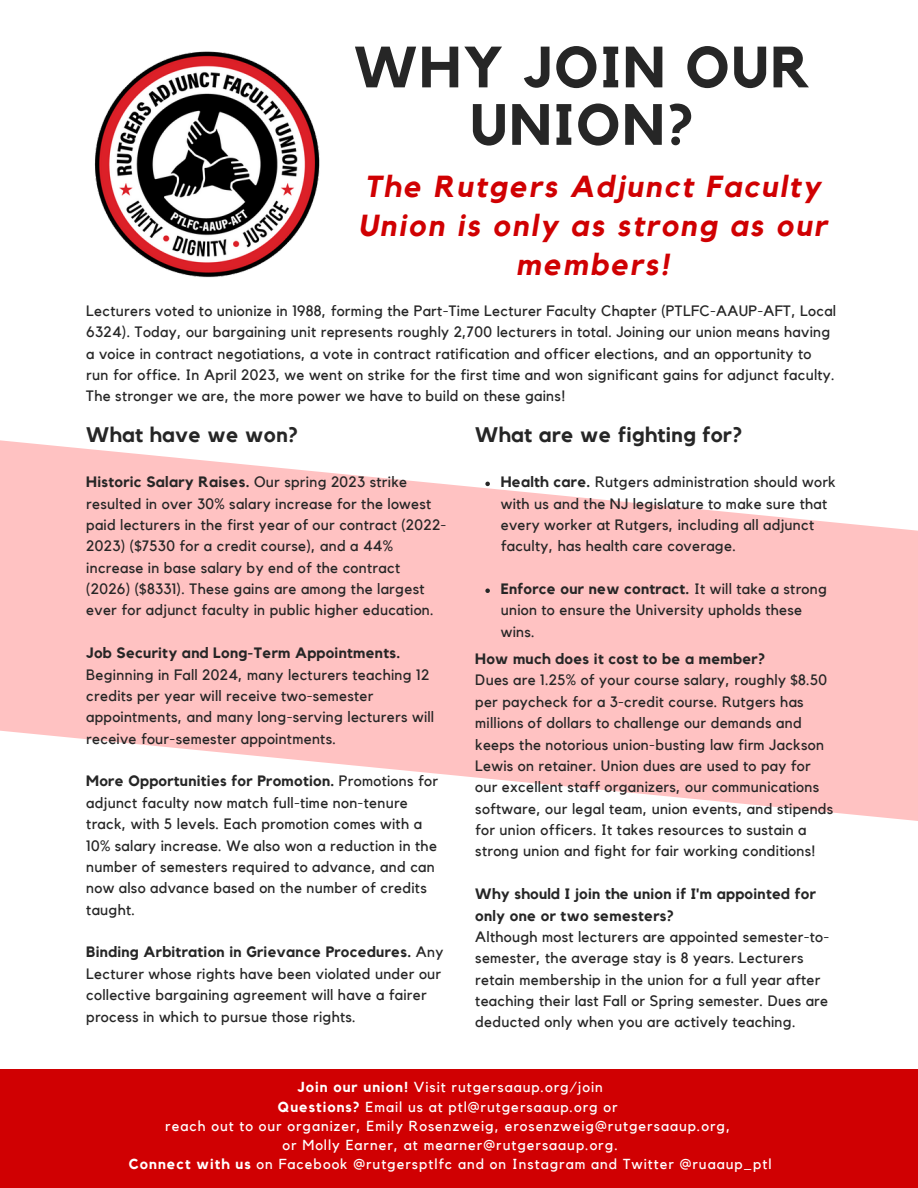
<style>
.page{position:relative;width:918px;height:1188px;background:#fff}
.page>*{position:absolute;margin:0;border:0;box-sizing:border-box;transform-origin:0 0}
.t1{font:700 57.45px/57.4px "Kollektif";letter-spacing:.04em;color:#262626;text-align:center}
.t2{font:italic 700 30.3px/39px "Kollektif";letter-spacing:.07em;color:#d00002;text-align:center}
.t3{font:700 21px "Kollektif";letter-spacing:.02em;color:#262626}
.t4{font:15px/21.3px "Kollektif";letter-spacing:.02em;color:#262626}
.t5{font:700 15px/21.3px "Kollektif";letter-spacing:.02em;color:#262626}
.t6{font:14.4px "Kollektif";letter-spacing:.07em;color:#fff}
.s1{font-weight:700}
</style>
<div class="page">
<div style="left:0;top:1070px;width:918px;height:118px;background:#d00002"></div>
<img style="left:94px;top:51px;width:226px;height:227px">
<svg style="left:0;top:440px;width:918px;height:381px;fill:#ffc2c2"></svg>
<svg style="left:485px;top:482px;width:5px;height:4px"></svg>
<svg style="left:485px;top:588px;width:5px;height:5px"></svg>
<p class="t1" style="left:354px;top:41px;width:458px">WHY JOIN OUR<br>UNION?</p>
<p class="t2" style="left:358px;top:168px;width:470px">The Rutgers Adjunct Faculty<br>Union is only as strong as our members!</p>
<p class="t4" style="left:86px;top:301px;width:751px">Lecturers voted to unionize in 1988, forming the Part-Time Lecturer Faculty Chapter (PTLFC-AAUP-AFT, Local 6324). Today, our bargaining unit represents roughly 2,700 lecturers in total. Joining our union means having a voice in contract negotiations, a vote in contract ratification and officer elections, and an opportunity to run for office. In April 2023, we went on strike for the first time and won significant gains for adjunct faculty.<br>The stronger we are, the more power we have to build on these gains!</p>
<p class="t3" style="left:86px;top:425px;width:213px">What have we won?</p>
<p class="t4" style="left:86px;top:472px;width:362px"><span class="s1">Historic Salary Raises.</span> Our spring 2023 strike resulted in over 30% salary increase for the lowest paid lecturers in the first year of our contract (2022- 2023) ($7530 for a credit course), and a 44% increase in base salary by end of the contract (2026) ($8331). These gains are among the largest ever for adjunct faculty in public higher education.</p>
<p class="t4" style="left:86px;top:643px;width:349px"><span class="s1">Job Security and Long-Term Appointments.<br></span>Beginning in Fall 2024, many lecturers teaching 12 credits per year will receive two-semester appointments, and many long-serving lecturers will receive four-semester appointments.</p>
<p class="t4" style="left:86px;top:771px;width:353px"><span class="s1">More Opportunities for Promotion.</span> Promotions for adjunct faculty now match full-time non-tenure track, with 5 levels. Each promotion comes with a 10% salary increase. We also won a reduction in the number of semesters required to advance, and can now also advance based on the number of credits taught.</p>
<p class="t4" style="left:86px;top:942px;width:359px"><span class="s1">Binding Arbitration in Grievance Procedures.</span> Any Lecturer whose rights have been violated under our collective bargaining agreement will have a fairer process in which to pursue those rights.</p>
<p class="t3" style="left:475px;top:425px;width:268px">What are we fighting for?</p>
<p class="t4" style="left:501px;top:472px;width:337px"><span class="s1">Health care.</span> Rutgers administration should work with us and the NJ legislature to make sure that every worker at Rutgers, including all adjunct faculty, has health care coverage.</p>
<p class="t4" style="left:501px;top:579px;width:328px"><span class="s1">Enforce our new contract.</span> It will take a strong union to ensure the University upholds these wins.</p>
<p class="t5" style="left:475px;top:649px;width:291px">How much does it cost to be a member?</p>
<p class="t4" style="left:475px;top:670px;width:360px">Dues are 1.25% of your course salary, roughly $8.50 per paycheck for a 3-credit course. Rutgers has millions of dollars to challenge our demands and keeps the notorious union-busting law firm Jackson Lewis on retainer. Union dues are used to pay for our excellent staff organizers, our communications software, our legal team, union events, and stipends for union officers. It takes resources to sustain a strong union and fight for fair working conditions!</p>
<p class="t5" style="left:475px;top:884px;width:342px">Why should I join the union if I'm appointed for only one or two semesters?</p>
<p class="t4" style="left:475px;top:927px;width:355px">Although most lecturers are appointed semester-to&shy;semester, the average stay is 8 years. Lecturers retain membership in the union for a full year after teaching their last Fall or Spring semester. Dues are deducted only when you are actively teaching.</p>
<p class="t6" style="left:298px;top:1081px;width:307px"><span class="s1">Join our union!</span> Visit rutgersaaup.org/join</p>
<p class="t6" style="left:278px;top:1100px;width:341px"><span class="s1">Questions?</span> Email us at ptl@rutgersaaup.org or</p>
<p class="t6" style="left:165px;top:1119px;width:567px">reach out to our organizer, Emily Rosenzweig, erosenzweig@rutgersaaup.org,</p>
<p class="t6" style="left:283px;top:1138px;width:337px">or Molly Earner, at mearner@rutgersaaup.org.</p>
<p class="t6" style="left:129px;top:1157px;width:644px"><span class="s1">Connect with us</span> on Facebook @rutgersptlfc and on Instagram and Twitter @ruaaup_ptl</p>
</div>
